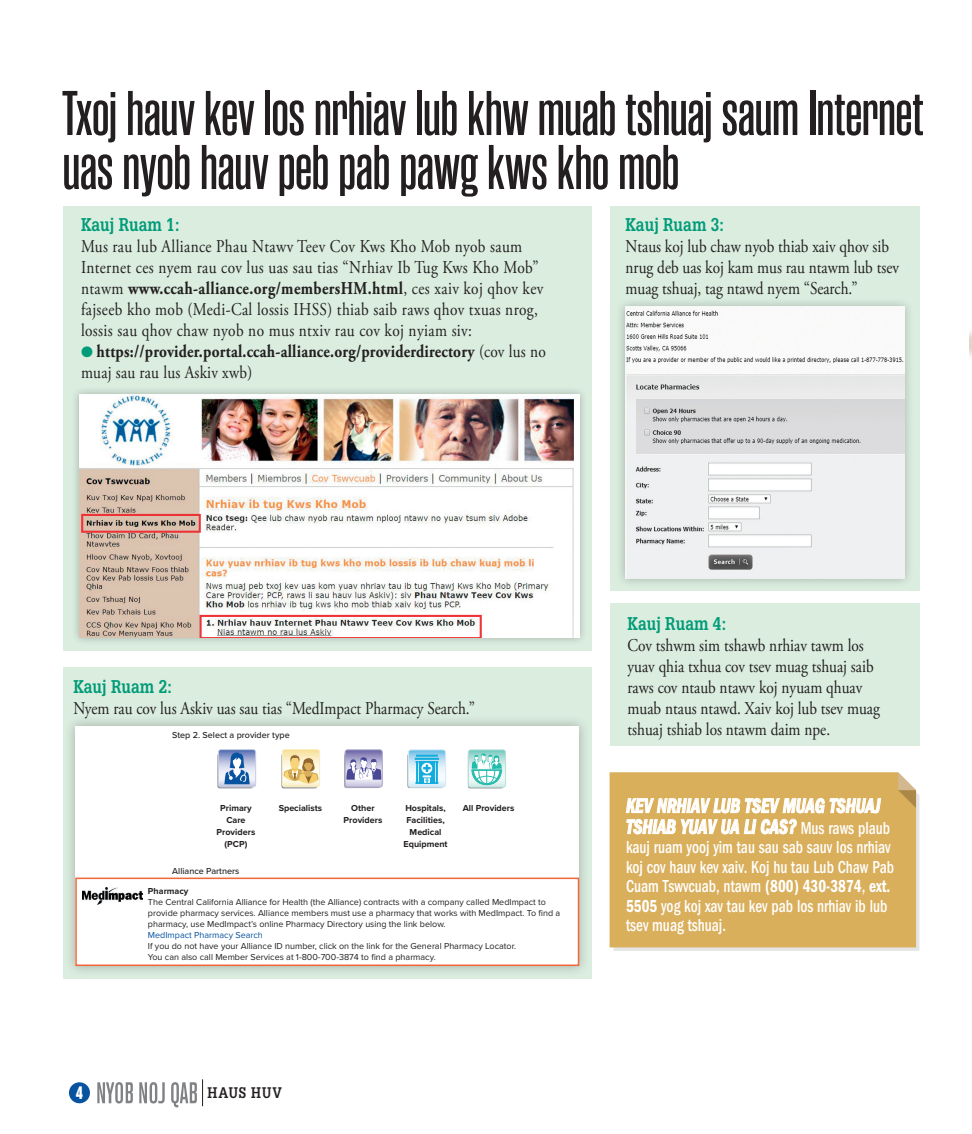
<style>
.page{position:relative;width:972px;height:1134px;background:#fff}
.page>*{position:absolute;margin:0;border:0;box-sizing:border-box;transform-origin:0 0}
._1_HM_HEAD__28-48pt{font:600 63px/54px "Rama Gothic M";letter-spacing:-.01em;color:#231f20}
._5_EN_CTA_head_rever{font:21px/21px "ITC Franklin Gothic Std Dm Cd It";color:#fff;scale:.85 1}
._1_HM_body_no_indent{font:18px/21px "Adobe Garamond Pro";color:#231f20;scale:.85 1}
._1_HM_body_no_indent-2{font:18px/21px "Adobe Garamond Pro";letter-spacing:.025em;color:#231f20;scale:.85 1}
._5_EN_CTA_head_rever-2{font:500 condensed 18px/19.5px "ITC Franklin Gothic Std";color:#fff;scale:.85 1}
.t1{font:700 18px/21px "Adobe Garamond Pro";letter-spacing:.015em;color:#231f20;scale:.85 1}
._1_EN_body_breaker{font:700 18px "Glypha LT Std";color:#009b78;scale:.85 1}
._1_HM_body_breaker{font:700 18px "Glypha LT Std";color:#009b78;scale:.85 1}
.t2{font:700 18px "Rama Gothic E";color:#fff}
.t3{font:700 15px "Glypha LT Std";letter-spacing:.085em;color:#231f20;scale:.85 1}
._1_EN_BODY{font:9px/10.8px "Proxima Nova";color:#231f20}
._1_EN_BODY-2{font:700 9px/12px "Proxima Nova";color:#231f20;text-align:center}
._1_EN_BODY-3{font:500 9px "Proxima Nova";color:#231f20}
._1_EN_BODY-4{font:9px "Proxima Nova";color:#0753a0}
.s1{font-weight:700}
.s2{color:#009b78}
.s3{font-weight:400;font-size:15px;color:#009b78}
.s4{font-weight:400}
.s5{font-family:"ITC Franklin Gothic Std";font-weight:500;font-stretch:condensed;font-size:18px}
.s6{font-family:"ITC Franklin Gothic Std Dm Cd";font-weight:400;font-stretch:normal}
</style>
<div class="page">
<div style="left:69px;top:1082px;width:21px;height:21px;background:#0753a0;border-radius:50%"></div>
<svg style="left:97px;top:1079px;width:106px;height:28px"></svg>
<div style="left:63px;top:667px;width:529px;height:312px;background:#daeddf"></div>
<div style="left:63px;top:206px;width:529px;height:445px;background:#daeddf"></div>
<div style="left:610px;top:206px;width:310px;height:385px;background:#daeddf"></div>
<div style="left:610px;top:603px;width:310px;height:143px;background:#daeddf"></div>
<div style="left:616px;top:297px;width:298px;height:291px;background:#231f20;opacity:.3"></div>
<img style="left:625px;top:307px;width:279px;height:271px">
<div style="left:71px;top:387px;width:517px;height:259px;background:#231f20;opacity:.3"></div>
<img style="left:79px;top:395px;width:500px;height:243px">
<svg style="left:614px;top:791px;width:306px;height:160px;background:#e4e1dc"></svg>
<div style="left:610px;top:772px;width:306px;height:175px;background:#daaf5c"></div>
<svg style="left:898px;top:772px;width:18px;height:36px"></svg>
<svg style="left:625px;top:794px;width:257px;height:41px;background:#e2c182"></svg>
<div style="left:64px;top:715px;width:527px;height:262px;background:#231f20;opacity:.3"></div>
<div style="left:75px;top:726px;width:504px;height:240px;background:#fff"></div>
<div style="left:75px;top:878px;width:504px;height:88px;border:2px solid #f26537"></div>
<div style="left:467px;top:753px;width:37px;height:36px;background:#acc9c6;border-radius:2px"></div>
<svg style="left:468px;top:750px;width:38px;height:37px"></svg>
<svg style="left:407px;top:753px;width:36px;height:35px"></svg>
<svg style="left:408px;top:750px;width:38px;height:37px"></svg>
<div style="left:344px;top:753px;width:36px;height:35px;background:#a9a8bc;border-radius:2px"></div>
<svg style="left:345px;top:750px;width:37px;height:37px"></svg>
<div style="left:281px;top:753px;width:36px;height:36px;background:#b4b1a6;border-radius:2px"></div>
<div style="left:282px;top:749px;width:38px;height:38px;border:1px solid #faedc5;border-radius:2px"></div>
<svg style="left:282px;top:750px;width:38px;height:37px"></svg>
<div style="left:217px;top:753px;width:36px;height:36px;background:#a6a9b4;border-radius:2px"></div>
<div style="left:218px;top:749px;width:38px;height:38px;border:1px solid #c8cde5;border-radius:2px"></div>
<svg style="left:218px;top:750px;width:38px;height:37px"></svg>
<img style="left:82px;top:887px;width:60px;height:17px">
<p class="_1_HM_HEAD__28-48pt" style="left:62px;top:88px;width:862px">Txoj hauv kev los nrhiav lub khw muab tshuaj saum Internet uas nyob hauv peb pab pawg kws kho mob</p>
<p class="_1_HM_body_breaker" style="left:81px;top:213px;width:118px">Kauj Ruam 1:</p>
<p class="_1_HM_body_no_indent-2" style="left:81px;top:236px;width:546px">Mus rau lub Alliance Phau Ntawv Teev Cov Kws Kho Mob nyob saum Internet ces nyem rau cov lus uas sau tias “Nrhiav Ib Tug Kws Kho Mob” ntawm <span class="s1">www.ccah-alliance.org/membersHM.html</span>, ces xaiv koj qhov kev fajseeb kho mob (Medi-Cal lossis IHSS) thiab saib raws qhov txuas nrog, lossis sau qhov chaw nyob no mus ntxiv rau cov koj nyiam siv:</p>
<p class="t1" style="left:81px;top:341px;width:548px"><span class="s2">●</span><span class="s3">●</span> https://provider.portal.ccah-alliance.org/providerdirectory <span class="s4">(cov lus no muaj sau rau lus Askiv xwb)</span></p>
<p class="_1_EN_body_breaker" style="left:626px;top:213px;width:118px">Kauj Ruam 3:</p>
<p class="_1_HM_body_no_indent" style="left:626px;top:236px;width:323px">Ntaus koj lub chaw nyob thiab xaiv qhov sib nrug deb uas koj kam mus rau ntawm lub tsev muag tshuaj, tag ntawd nyem “Search.”</p>
<p class="_1_EN_body_breaker" style="left:73px;top:675px;width:118px">Kauj Ruam 2:</p>
<p class="_1_HM_body_no_indent" style="left:73px;top:698px;width:474px">Nyem rau cov lus Askiv uas sau tias “MedImpact Pharmacy Search.”</p>
<p class="_1_EN_BODY-3" style="left:172px;top:729px;width:119px">Step 2. Select a provider type</p>
<p class="_1_EN_BODY-2" style="left:217px;top:802px;width:40px">Primary<br>Care<br>Providers (PCP)</p>
<p class="_1_EN_BODY-2" style="left:279px;top:802px;width:45px">Specialists</p>
<p class="_1_EN_BODY-2" style="left:344px;top:802px;width:40px">Other<br>Providers</p>
<p class="_1_EN_BODY-2" style="left:404px;top:802px;width:46px">Hospitals,<br>Facilities,<br>Medical<br>Equipment</p>
<p class="_1_EN_BODY-2" style="left:463px;top:802px;width:53px">All Providers</p>
<p class="_1_EN_BODY-3" style="left:172px;top:864px;width:69px">Alliance Partners</p>
<p class="_1_EN_BODY-2" style="left:148px;top:885px;width:42px">Pharmacy</p>
<p class="_1_EN_BODY" style="left:148px;top:897px;width:414px">The Central California Alliance for Health (the Alliance) contracts with a company called MedImpact to provide pharmacy services. Alliance members must use a pharmacy that works with MedImpact. To find a pharmacy, use MedImpact’s online Pharmacy Directory using the link below.</p>
<p class="_1_EN_BODY-4" style="left:148px;top:928px;width:116px">MedImpact Pharmacy Search</p>
<p class="_1_EN_BODY" style="left:148px;top:940px;width:370px">If you do not have your Alliance ID number, click on the link for the General Pharmacy Locator.</p>
<p class="_1_EN_BODY" style="left:148px;top:951px;width:289px">You can also call Member Services at 1-800-700-3874 to find a pharmacy.</p>
<h3 class="t2" style="left:76px;top:1083px;width:9px">4</h3>
<h3 class="t3" style="left:208px;top:1083px;width:89px">HAUS HUV</h3>
<p class="_1_EN_body_breaker" style="left:628px;top:612px;width:118px">Kauj Ruam 4:</p>
<p class="_1_HM_body_no_indent" style="left:628px;top:635px;width:298px">Cov tshwm sim tshawb nrhiav tawm los yuav qhia txhua cov tsev muag tshuaj saib raws cov ntaub ntawv koj nyuam qhuav muab ntaus ntawd. Xaiv koj lub tsev muag tshuaj tshiab los ntawm daim npe.</p>
<p class="_5_EN_CTA_head_rever" style="left:626px;top:795px;width:312px">KEV NRHIAV LUB TSEV MUAG TSHUAJ<br>TSHIAB YUAV UA LI CAS? <span class="s5">Mus raws plaub</span></p>
<p class="_5_EN_CTA_head_rever-2" style="left:626px;top:838px;width:317px">kauj ruam yooj yim tau sau sab sauv los nrhiav koj cov hauv kev xaiv. Koj hu tau Lub Chaw Pab Cuam Tswvcuab, ntawm <span class="s6">(800) 430-3874</span>, <span class="s6">ext.<br>5505</span> yog koj xav tau kev pab los nrhiav ib lub tsev muag tshuaj.</p>
</div>
